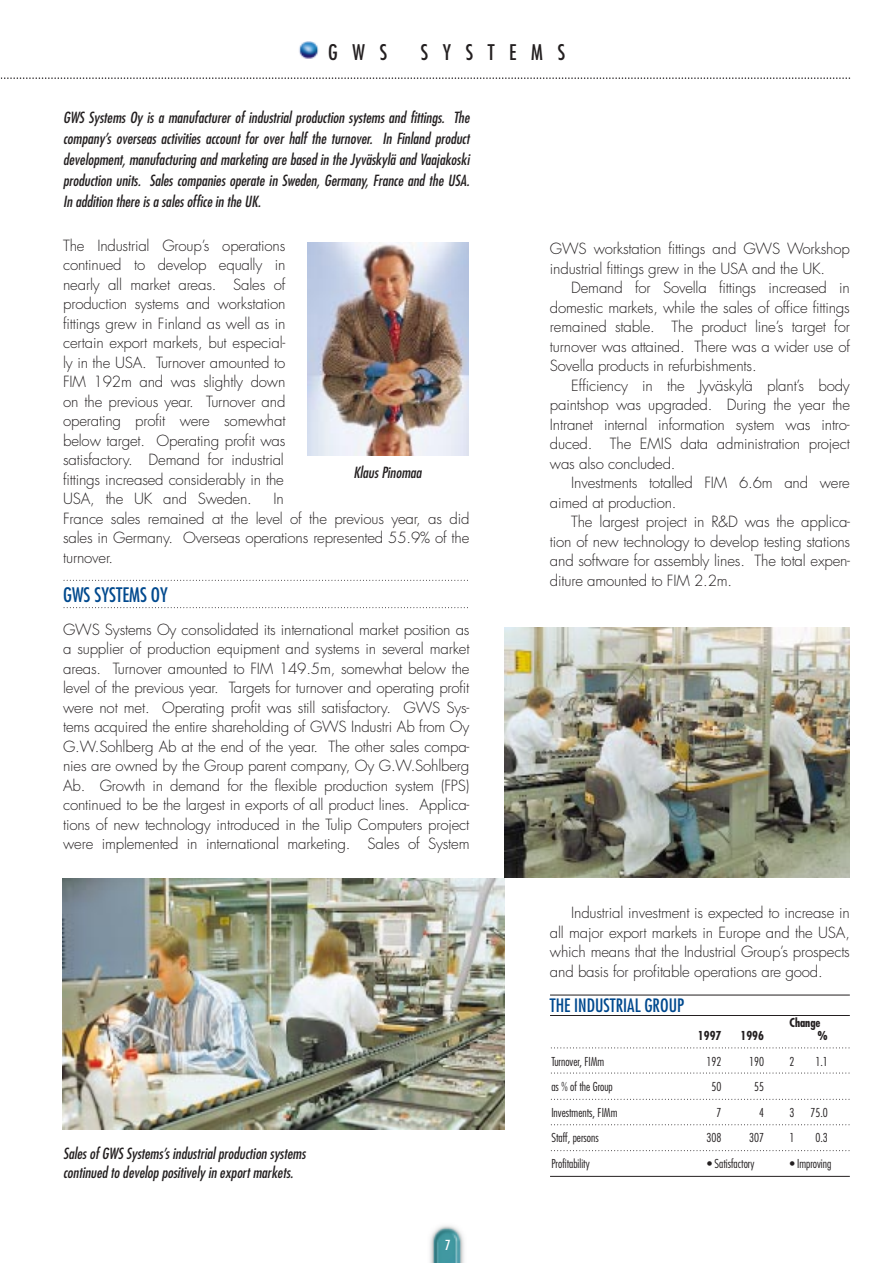
<style>
.page{position:relative;width:893px;height:1263px;background:#fff}
.page>*{position:absolute;margin:0;border:0;box-sizing:border-box;transform-origin:0 0}
.t1{font:condensed 21px "Futura";letter-spacing:.7em;color:#231f20}
.t2{font:condensed 19.5px "Futura";color:#01498e}
.t3{font:condensed 18px "Futura";color:#01498e}
.t4{font:300 15px/19.5px "Futura";letter-spacing:-.01em;color:#231f20;text-align:justify}
.t5{font:italic condensed 15px/21px "Futura";color:#231f20;text-align:justify}
.t6{font:condensed 13.5px "Futura";color:#fff}
.t7{font:300 condensed 12px "Futura";color:#231f20}
.t8{font:700 condensed 12px "Futura";color:#231f20}
</style>
<div class="page">
<svg style="left:64px;top:580px;width:404px;height:1px"></svg>
<svg style="left:64px;top:607px;width:404px;height:1px"></svg>
<svg style="left:0;top:77px;width:849px;height:2px"></svg>
<img style="left:430px;top:1225px;width:34px;height:38px">
<img style="left:307px;top:243px;width:162px;height:213px">
<img style="left:505px;top:628px;width:344px;height:250px">
<svg style="left:551px;top:1073px;width:298px;height:1px"></svg>
<svg style="left:550px;top:1099px;width:299px;height:1px"></svg>
<svg style="left:551px;top:1125px;width:298px;height:1px"></svg>
<hr style="left:550px;top:1015px;width:299px;height:1px;background:#231f20">
<hr style="left:550px;top:995px;width:299px;height:1px;background:#231f20">
<img style="left:299px;top:41px;width:20px;height:18px">
<img style="left:62px;top:879px;width:443px;height:250px">
<svg style="left:551px;top:1048px;width:298px;height:1px"></svg>
<svg style="left:550px;top:1150px;width:299px;height:1px"></svg>
<hr style="left:550px;top:1176px;width:299px;height:1px;background:#231f20">
<h1 class="t1" style="left:328px;top:43px;width:60px">GWS</h1>
<h1 class="t1" style="left:421px;top:43px;width:146px">SYSTEMS</h1>
<p class="t5" style="left:63px;top:109px;width:410px">GWS Systems Oy is a manufacturer of industrial production systems and fittings. The company ’s overseas activities account for over half the turnover. In Finland product development, manufacturing and marketing are based in the Jyväskylä and Vaajakoski production units. Sales companies operate in Sweden, Germany, France and the USA.<br>In addition there isa salesoffice in the UK.</p>
<p class="t4" style="left:63px;top:237px;width:224px">The Industrial Group’s operations continued to develop equally in nearly all market areas. Sales of production systems and workstation fittings grew in Finland as well as in certain export markets, but especial&shy;ly in the USA. Turnover amounted to FIM 192m and was slightly down on the previous year. Turnover and operating profit were somewhat below target. Operating profit was satisfactory. Demand for industrial fittings increased considerably in the USA, the UK and Sweden.</p>
<p class="t5" style="left:353px;top:463px;width:72px">KlausPinomaa</p>
<p class="t4" style="left:63px;top:490px;width:408px;text-align:left;text-indent:210px">In<br>France sales remained at the level of the previous year, as did sales in Germany. Overseas operations represented 55.9% of the turnover.</p>
<h2 class="t2" style="left:63px;top:586px;width:106px">GWS SYSTEMS OY</h2>
<p class="t4" style="left:63px;top:621px;width:408px">GWS Systems Oy consolidated its international market position as a supplier of production equipment and systems in several market areas. Turnover amounted to FIM 149.5m, somewhat below the level of the previous year. Targets for turnover and operating profit were not met. Operating profit was still satisfactory. GWS Sys&shy;tems acquired the entire shareholding of GWS Industri Ab from Oy G.W.Sohlberg Ab at the end of the year. The other sales compa&shy;nies are owned by the Group parent company, Oy G.W.Sohlberg Ab. Growth in demand for the flexible production system (FPS) continued to be the largest in exports of all product lines. Applica&shy;tions of new technology introduced in the Tulip Computers project were implemented in international marketing. Sales of System</p>
<p class="t5" style="left:63px;top:1145px;width:246px;line-height:19.5px">Salesof GWS Systems’sindustrialproduction systems continued to develop positively in exportmarkets.</p>
<p class="t6" style="left:445px;top:1238px;width:7px">7</p>
<p class="t4" style="left:550px;top:240px;width:301px">GWS workstation fittings and GWS Workshop industrial fittings grew in the USA and the UK.</p>
<p class="t4" style="left:550px;top:279px;width:301px;text-indent:21px">Demand for Sovella fittings increased in domestic markets, while the sales of office fittings remained stable. The product line’s target for turnover was attained. There was a wider use of Sovella products in refurbishments.</p>
<p class="t4" style="left:550px;top:377px;width:301px;text-indent:21px">Efficiency in the Jyväskylä plant’s body paintshop was upgraded. During the year the Intranet internal information system was intro&shy;duced. The EMIS data administration project was also concluded.</p>
<p class="t4" style="left:550px;top:474px;width:301px;text-indent:21px">Investments totalled FIM 6.6m and were aimed at production.</p>
<p class="t4" style="left:550px;top:513px;width:302px;text-indent:21px">The largest project in R&amp;D was the applica&shy;tion of new technology to develop testing stations and software for assembly lines. The total expen&shy;diture amounted to FIM 2.2m.</p>
<p class="t4" style="left:550px;top:904px;width:301px;text-indent:21px">Industrial investment is expected to increase in all major export markets in Europe and the USA, which means that the Industrial Group’s prospects and basis for profitable operations are good.</p>
<p class="t3" style="left:550px;top:997px;width:136px">THE INDUSTRIAL GROUP</p>
<p class="t8" style="left:789px;top:1017px;width:33px">Change</p>
<p class="t8" style="left:698px;top:1030px;width:25px">1997</p>
<p class="t8" style="left:740px;top:1030px;width:25px">1996</p>
<p class="t8" style="left:817px;top:1030px;width:12px">%</p>
<p class="t7" style="left:551px;top:1056px;width:54px">Turnover, FIMm</p>
<p class="t7" style="left:706px;top:1056px;width:16px">192</p>
<p class="t7" style="left:749px;top:1056px;width:16px">190</p>
<p class="t7" style="left:789px;top:1056px;width:6px">2</p>
<p class="t7" style="left:815px;top:1056px;width:14px">1.1</p>
<p class="t7" style="left:551px;top:1082px;width:63px">as % of the Group</p>
<p class="t7" style="left:711px;top:1082px;width:11px">50</p>
<p class="t7" style="left:754px;top:1082px;width:11px">55</p>
<p class="t7" style="left:551px;top:1107px;width:68px">Investments, FIMm</p>
<p class="t7" style="left:716px;top:1107px;width:6px">7</p>
<p class="t7" style="left:759px;top:1107px;width:6px">4</p>
<p class="t7" style="left:789px;top:1107px;width:6px">3</p>
<p class="t7" style="left:810px;top:1107px;width:19px">75.0</p>
<p class="t7" style="left:551px;top:1133px;width:49px">Staff, persons</p>
<p class="t7" style="left:706px;top:1133px;width:16px">308</p>
<p class="t7" style="left:749px;top:1133px;width:16px">307</p>
<p class="t7" style="left:789px;top:1133px;width:6px">1</p>
<p class="t7" style="left:815px;top:1133px;width:14px">0.3</p>
<p class="t7" style="left:551px;top:1158px;width:40px">Profitability</p>
<p class="t7" style="left:707px;top:1158px;width:49px">• Satisfactory</p>
<p class="t7" style="left:789px;top:1158px;width:43px">• Improving</p>
</div>
